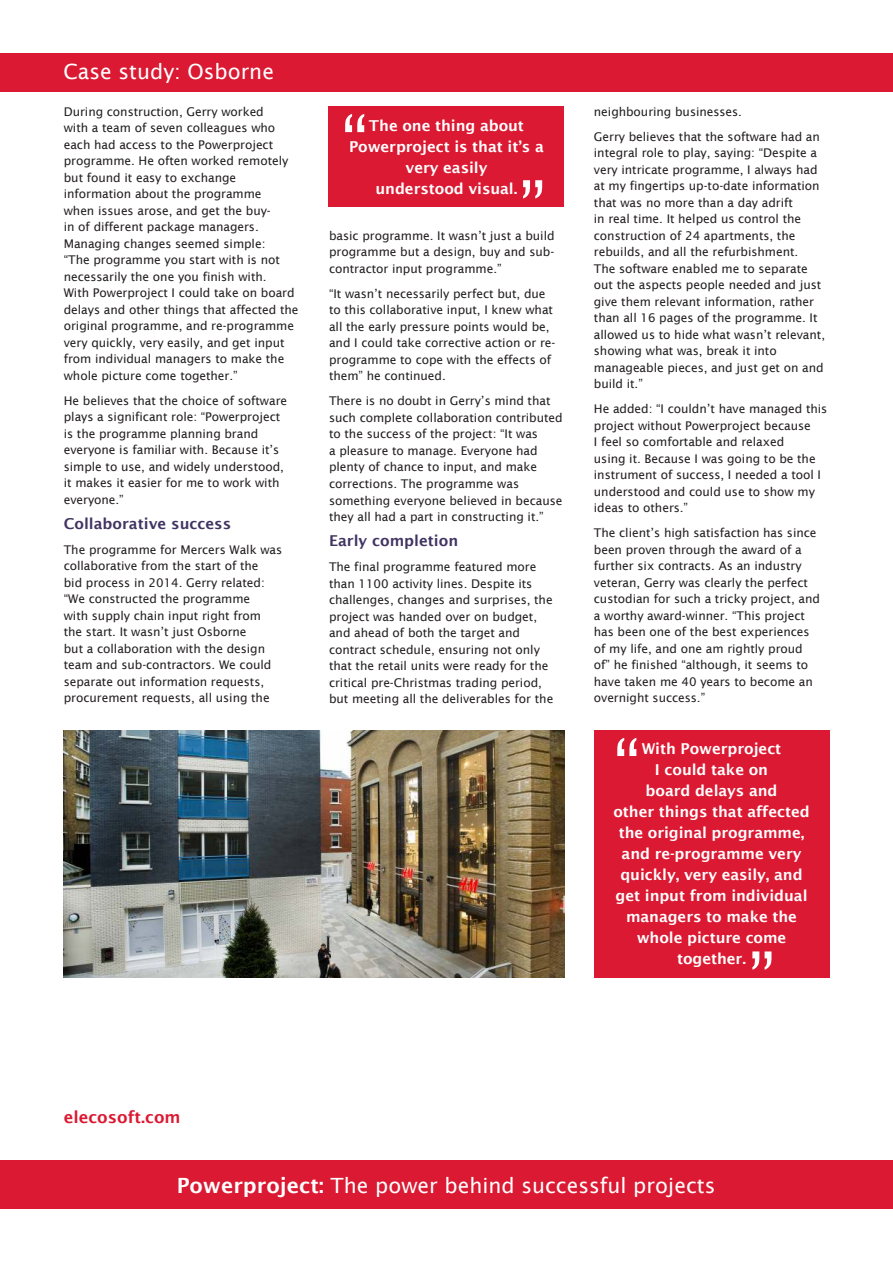
<style>
.page{position:relative;width:893px;height:1263px;background:#fff}
.page>*{position:absolute;margin:0;border:0;box-sizing:border-box;transform-origin:0 0}
.t1{font:72px "Lucida Sans";color:#fff}
.t2{font:21px "Lucida Sans";color:#fff}
.t3{font:600 16.5px "Lucida Sans";color:#db1932}
.t4{font:600 15px/21px "Lucida Sans";letter-spacing:-.005em;color:#fff;text-align:center}
.t5{font:600 15px "Lucida Sans";color:#423462}
.t6{font:12px/16.5px "Lucida Sans";letter-spacing:-.005em;color:#231f20}
.s1{font-weight:600}
</style>
<div class="page">
<div style="left:0;top:53px;width:893px;height:39px;background:#db1932"></div>
<div style="left:0;top:1161px;width:893px;height:48px;background:#db1932"></div>
<img style="left:64px;top:730px;width:500px;height:247px">
<div style="left:329px;top:106px;width:235px;height:100px;background:#db1932"></div>
<div style="left:594px;top:730px;width:235px;height:247px;background:#db1932"></div>
<h2 class="t2" style="left:63px;top:63px;width:212px">Case study: Osborne</h2>
<p class="t6" style="left:64px;top:104px;width:236px">During construction, Gerry worked<br>with a team of seven colleagues who each had access to the Powerproject programme. He often worked remotely but found it easy to exchange information about the programme<br>when issues arose, and get the buy-<br>in of different package managers.<br>Managing changes seemed simple:<br>“The programme you start with is not necessarily the one you finish with.<br>With Powerproject I could take on board delays and other things that affected the original programme, and re-programme very quickly, very easily, and get input from individual managers to make the whole picture come together.”</p>
<p class="t6" style="left:64px;top:393px;width:225px">He believes that the choice of software plays a significant role: “Powerproject is the programme planning brand everyone is familiar with. Because it’s simple to use, and widely understood, it makes it easier for me to work with everyone.”</p>
<p class="t5" style="left:64px;top:517px;width:169px">Collaborative success</p>
<p class="t6" style="left:64px;top:542px;width:220px">The programme for Mercers Walk was collaborative from the start of the<br>bid process in 2014. Gerry related: “We constructed the programme<br>with supply chain input right from the start. It wasn’t just Osborne<br>but a collaboration with the design team and sub-contractors. We could separate out information requests, procurement requests, all using the</p>
<h1 class="t1" style="left:341px;top:113px;width:28px">“</h1>
<p class="t4" style="left:349px;top:116px;width:196px">The one thing about<br>Powerproject is that it’s a very easily<br>understood visual.</p>
<h1 class="t1" style="left:546px;top:199px;width:28px;rotate:-180deg">“</h1>
<p class="t6" style="left:329px;top:228px;width:227px;text-align:justify">basic programme. It wasn’t just a build programme but a design, buy and sub&shy;contractor input programme.”</p>
<p class="t6" style="left:329px;top:286px;width:228px">“It wasn’t necessarily perfect but, due to this collaborative input, I knew what all the early pressure points would be, and I could take corrective action or re&shy;programme to cope with the effects of them” he continued.</p>
<p class="t6" style="left:329px;top:394px;width:235px">There is no doubt in Gerry’s mind that such complete collaboration contributed to the success of the project: “It was<br>a pleasure to manage. Everyone had plenty of chance to input, and make corrections. The programme was something everyone believed in because they all had a part in constructing it.”</p>
<p class="t5" style="left:329px;top:534px;width:131px">Early completion</p>
<p class="t6" style="left:329px;top:559px;width:226px">The final programme featured more than 1100 activity lines. Despite its challenges, changes and surprises, the project was handed over on budget, and ahead of both the target and contract schedule, ensuring not only that the retail units were ready for the critical pre-Christmas trading period, but meeting all the deliverables for the</p>
<p class="t6" style="left:594px;top:100px;width:228px;line-height:25px">neighbouring businesses.<br>Gerry believes that the software had an</p>
<p class="t6" style="left:594px;top:145px;width:233px">integral role to play, saying: “Despite a very intricate programme, I always had at my fingertips up-to-date information that was no more than a day adrift<br>in real time. It helped us control the construction of 24 apartments, the rebuilds, and all the refurbishment.<br>The software enabled me to separate out the aspects people needed and just give them relevant information, rather than all 16 pages of the programme. It allowed us to hide what wasn’t relevant, showing what was, break it into manageable pieces, and just get on and build it.”</p>
<p class="t6" style="left:594px;top:401px;width:235px">He added: “I couldn’t have managed this project without Powerproject because<br>I feel so comfortable and relaxed<br>using it. Because I was going to be the instrument of success, I needed a tool I understood and could use to show my ideas to others.”</p>
<p class="t6" style="left:594px;top:525px;width:228px">The client’s high satisfaction has since been proven through the award of a further six contracts. As an industry veteran, Gerry was clearly the perfect custodian for such a tricky project, and a worthy award-winner. “This project has been one of the best experiences of my life, and one am rightly proud of” he finished “although, it seems to have taken me 40 years to become an overnight success.”</p>
<h1 class="t1" style="left:613px;top:737px;width:28px">“</h1>
<p class="t4" style="left:613px;top:739px;width:198px">With Powerproject<br>I could take on<br>board delays and<br>other things that affected the original programme, and re-programme very quickly, very easily, and get input from individual managers to make the whole picture come together.</p>
<h1 class="t1" style="left:775px;top:970px;width:28px;rotate:-180deg">“</h1>
<h3 class="t3" style="left:64px;top:1110px;width:118px">elecosoft.com</h3>
<h2 class="t2" style="left:177px;top:1177px;width:540px"><span class="s1">Powerproject:</span> The power behind successful projects</h2>
</div>
